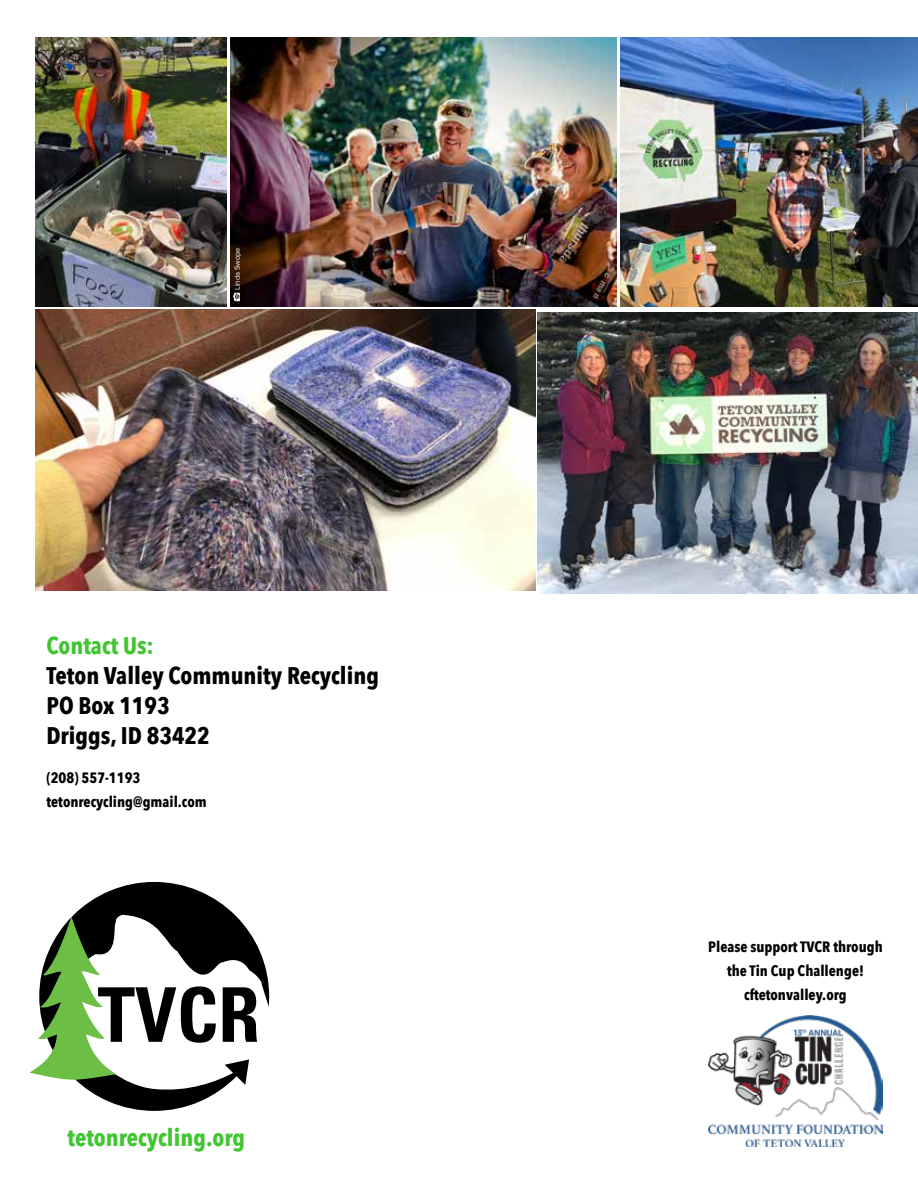
<style>
.page{position:relative;width:918px;height:1188px;background:#fff}
.page>*{position:absolute;margin:0;border:0;box-sizing:border-box;transform-origin:0 0}
.t1{font:700 24px/30px "Avenir Next Condensed";color:#000}
.t2{font:700 24px "Avenir Next Condensed";color:#41c532}
.t3{font:700 24px "Avenir Next Condensed";color:#42c532}
.t4{font:700 15px/24px "Avenir Next Condensed";color:#000}
.t5{font:7.5px "Proxima Nova";color:#fff}
</style>
<div class="page">
<img style="left:709px;top:1016px;width:173px;height:130px">
<svg style="left:29px;top:882px;width:240px;height:229px"></svg>
<svg style="left:30px;top:916px;width:186px;height:164px"></svg>
<svg style="left:223px;top:987px;width:34px;height:55px"></svg>
<img style="left:231px;top:38px;width:386px;height:268px">
<img style="left:620px;top:38px;width:298px;height:268px">
<img style="left:36px;top:309px;width:499px;height:282px">
<img style="left:537px;top:312px;width:381px;height:282px">
<img style="left:36px;top:38px;width:190px;height:268px">
<svg style="left:233px;top:293px;width:7px;height:8px"></svg>
<p class="t5" style="left:232px;top:290px;width:44px;rotate:-90deg">Linda Swope</p>
<h1 class="t3" style="left:46px;top:631px;width:109px">Contact Us:</h1>
<h1 class="t1" style="left:46px;top:661px;width:334px">Teton Valley Community Recycling<br>PO Box 1193<br>Driggs, ID 83422</h1>
<p class="t4" style="left:46px;top:766px;width:162px">(208) 557-1193 tetonrecycling@gmail.com</p>
<h1 class="t2" style="left:67px;top:1123px;width:179px">tetonrecycling.org</h1>
<p class="t4" style="left:708px;top:935px;width:176px;text-align:center">Please support TVCR through the Tin Cup Challenge! cftetonvalley.org</p>
</div>
